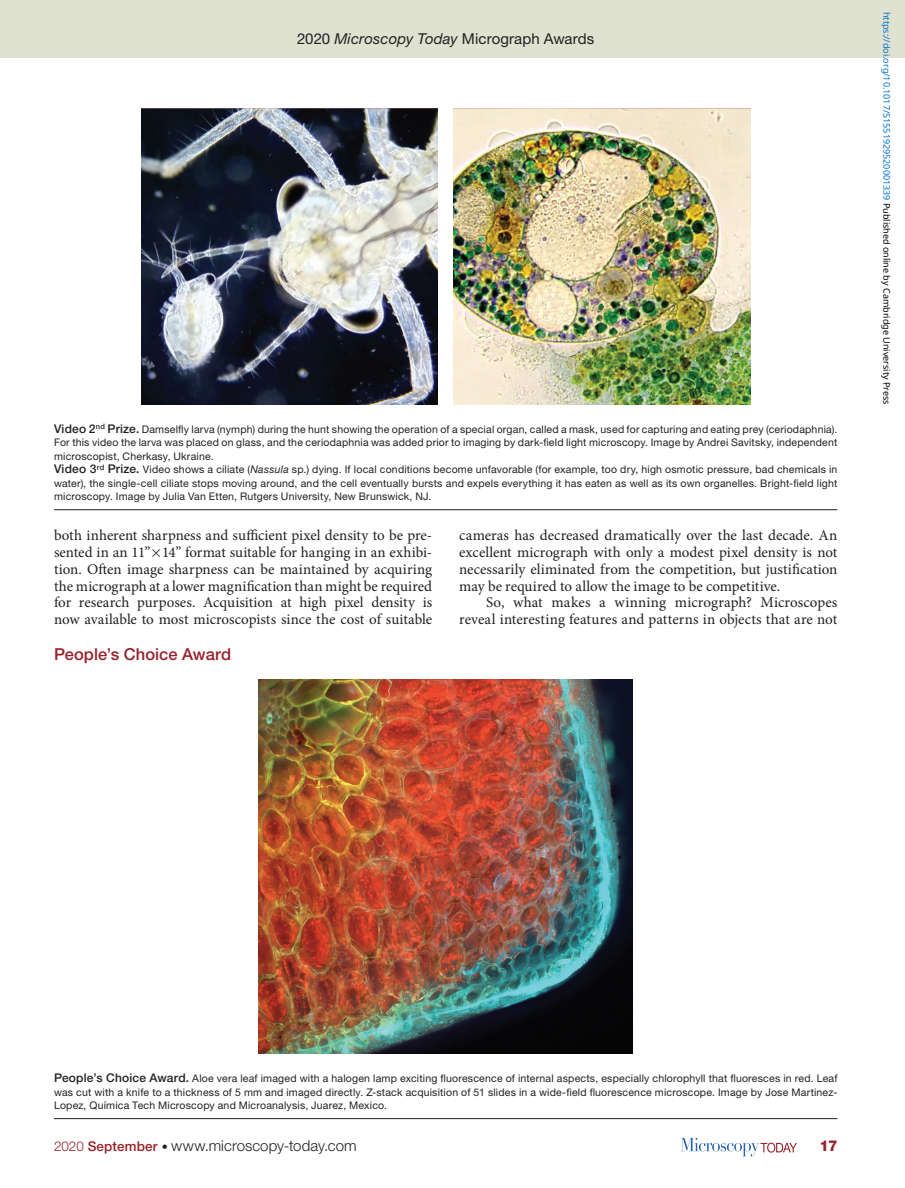
<style>
.page{position:relative;width:905px;height:1188px;background:#fff}
.page>*{position:absolute;margin:0;border:0;box-sizing:border-box;transform-origin:0 0}
.t1{font:500 16.5px "Helvetica Neue LT Std";color:#98212a}
.t2{font:15px/16.8px "Minion Pro";color:#231f20;text-align:justify}
.t3{font:300 15px "Helvetica Neue LT Std";letter-spacing:.005em;color:#231f20}
.t4{font:15px "Helvetica Neue LT Std";letter-spacing:.005em;color:#231f20}
.t5{font:800 15px "Helvetica Neue LT Std";color:#98212a}
.t6{font:10.5px/13.5px "Helvetica Neue LT Std";letter-spacing:.015em;color:#231f20}
.t7{font:9px "Noto Sans";color:#0172cf}
.s1{font-style:italic}
.s2{font-weight:500;font-size:12px}
.s3{color:#000}
.s4{font-size:13.5px;color:#98212a}
.s5{font-weight:500;font-size:13.5px;color:#98212a}
.s6{font-size:12px}
</style>
<div class="page">
<div style="left:0;top:0;width:904px;height:58px;background:#e0e2d1"></div>
<svg style="left:680px;top:1138px;width:117px;height:18px"></svg>
<hr style="left:54px;top:509px;width:783px;height:1px;background:#231f20">
<img style="left:141px;top:108px;width:297px;height:296px">
<img style="left:453px;top:108px;width:297px;height:296px">
<hr style="left:54px;top:1118px;width:783px;height:1px;background:#231f20">
<img style="left:258px;top:680px;width:375px;height:374px">
<h2 class="t4" style="left:297px;top:30px;width:299px">2020 <span class="s1">Microscopy Today</span> Micrograph Awards</h2>
<p class="t6" style="left:54px;top:422px;width:785px"><span class="s2">Video 2</span><sup>nd</sup> <span class="s2">Prize.</span> Damselfly larva (nymph) during the hunt showing the operation of a special organ, called a mask, used for capturing and eating prey (ceriodaphnia).<br>For this video the larva was placed on glass, and the ceriodaphnia was added prior to imaging by dark-field light microscopy. Image by Andrei Savitsky, independent microscopist, Cherkasy, Ukraine.<br><span class="s2">Video 3</span><sup>rd</sup> <span class="s2">Prize.</span> Video shows a ciliate (<span class="s1">Nassula</span> sp.) dying. If local conditions become unfavorable (for example, too dry, high osmotic pressure, bad chemicals in water), the single-cell ciliate stops moving around, and the cell eventually bursts and expels everything it has eaten as well as its own organelles. Bright-field light microscopy. Image by Julia Van Etten, Rutgers University, New Brunswick, NJ.</p>
<p class="t2" style="left:54px;top:527px;width:380px">both inherent sharpness and sufficient pixel density to be pre&shy;sented in an 11” 14” format suitable for hanging in an exhibi&shy;tion. Often image sharpness can be maintained by acquiring the micrograph at a lower magnification than might be required for research purposes. Acquisition at high pixel density is now available to most microscopists since the cost of suitable</p>
<p class="t2" style="left:459px;top:527px;width:380px">cameras has decreased dramatically over the last decade. An excellent micrograph with only a modest pixel density is not necessarily eliminated from the competition, but justification may be required to allow the image to be competitive.</p>
<h2 class="t2" style="left:459px;top:594px;width:380px;text-align:right">So, what makes a winning micrograph? Microscopes reveal interesting features and patterns in objects that are not</h2>
<h1 class="t1" style="left:54px;top:644px;width:178px">People’s Choice Award</h1>
<p class="t7" style="left:893px;top:12px;width:394px;rotate:90deg">https://doi.org/10.1017/S1551929520001339 <span class="s3">Published online by Cambridge University Press</span></p>
<p class="t6" style="left:54px;top:1072px;width:785px;text-align:justify"><span class="s2">People’s Choice Award.</span> Aloe vera leaf imaged with a halogen lamp exciting fluorescence of internal aspects, especially chlorophyll that fluoresces in red. Leaf was cut with a knife to a thickness of 5 mm and imaged directly. Z-stack acquisition of 51 slides in a wide-field fluorescence microscope. Image by Jose Martinez-Lopez, Química Tech Microscopy and Microanalysis, Juarez, Mexico.</p>
<h2 class="t3" style="left:54px;top:1137px;width:304px"><span class="s4">2020</span> <span class="s5">September</span> <span class="s6">•</span> www.microscopy-today.com</h2>
<h2 class="t5" style="left:819px;top:1137px;width:19px">17</h2>
</div>
